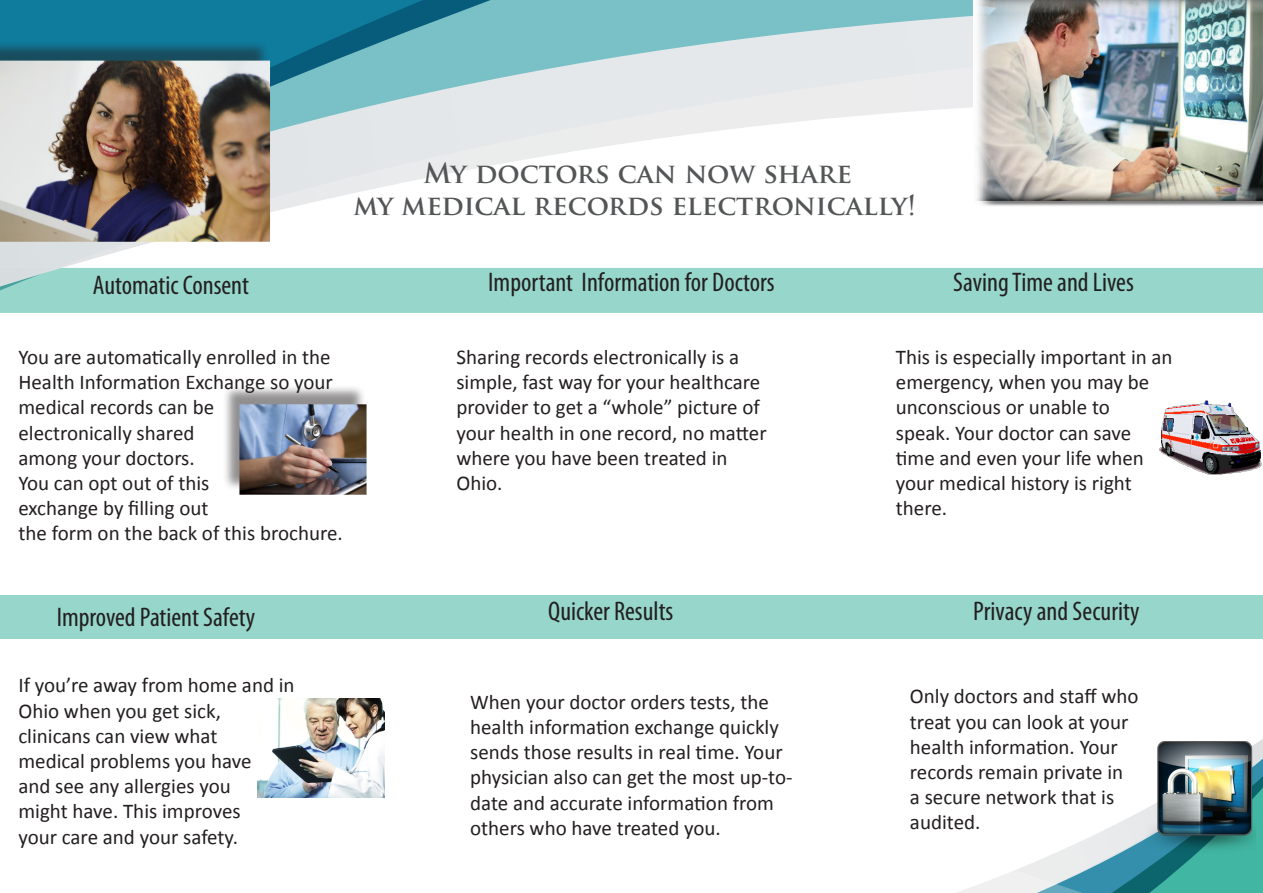
<style>
.page{position:relative;width:1263px;height:893px;background:#fff}
.page>*{position:absolute;margin:0;border:0;box-sizing:border-box;transform-origin:0 0}
.t1{font:condensed 27px "Myriad Pro";color:#231f20}
.t2{font:700 27px "Trajan Pro";color:#545557}
.t3{font:21px/25.2px "Calibri";color:#231f20}
</style>
<div class="page">
<div style="left:0;top:595px;width:1263px;height:44px;background:#96d6cb"></div>
<svg style="left:0;top:0;width:1263px;height:313px"></svg>
<svg style="left:1052px;top:739px;width:211px;height:116px"></svg>
<svg style="left:957px;top:855px;width:306px;height:38px"></svg>
<div style="left:222px;top:384px;width:144px;height:107px;background:#231f20;opacity:.5"></div>
<img style="left:239px;top:404px;width:128px;height:91px">
<div style="left:0;top:40px;width:269px;height:198px;background:#231f20;opacity:.5"></div>
<img style="left:0;top:61px;width:270px;height:181px">
<img style="left:1160px;top:400px;width:102px;height:74px">
<img style="left:1140px;top:741px;width:115px;height:114px">
<img style="left:974px;top:0;width:289px;height:208px">
<img style="left:258px;top:698px;width:127px;height:99px">
<p class="t2" style="left:424px;top:156px;width:430px">My doctors can now share</p>
<p class="t2" style="left:353px;top:189px;width:564px">my medical records electronically!</p>
<p class="t1" style="left:93px;top:269px;width:158px">Automatic Consent</p>
<p class="t3" style="left:18px;top:345px;width:326px">You are automatically enrolled in the<br>Health Information Exchange so your medical records can be<br>electronically shared<br>among your doctors.<br>You can opt out of this<br>exchange by filling out<br>the form on the back of this brochure.</p>
<p class="t1" style="left:488px;top:266px;width:288px">Important Information for Doctors</p>
<p class="t1" style="left:953px;top:266px;width:182px">Saving Time and Lives</p>
<p class="t3" style="left:456px;top:345px;width:312px">Sharing records electronically is a simple, fast way for your healthcare provider to get a “whole” picture of your health in one record, no matter where you have been treated in<br>Ohio.</p>
<p class="t3" style="left:896px;top:345px;width:278px">This is especially important in an emergency, when you may be unconscious or unable to<br>speak. Your doctor can save time and even your life when your medical history is right there.</p>
<p class="t1" style="left:57px;top:600px;width:200px">Improved Patient Safety</p>
<p class="t3" style="left:18px;top:673px;width:278px">If you’re away from home and in<br>Ohio when you get sick, clinicans can view what<br>medical problems you have<br>and see any allergies you<br>might have. This improves<br>your care and your safety.</p>
<p class="t1" style="left:548px;top:595px;width:127px">Quicker Results</p>
<p class="t3" style="left:470px;top:689px;width:324px">When your doctor orders tests, the health information exchange quickly sends those results in real time. Your physician also can get the most up-to&shy;date and accurate information from others who have treated you.</p>
<p class="t1" style="left:973px;top:595px;width:168px">Privacy and Security</p>
<p class="t3" style="left:910px;top:684px;width:230px">Only doctors and staff who treat you can look at your health information. Your records remain private in a secure network that is audited.</p>
</div>
